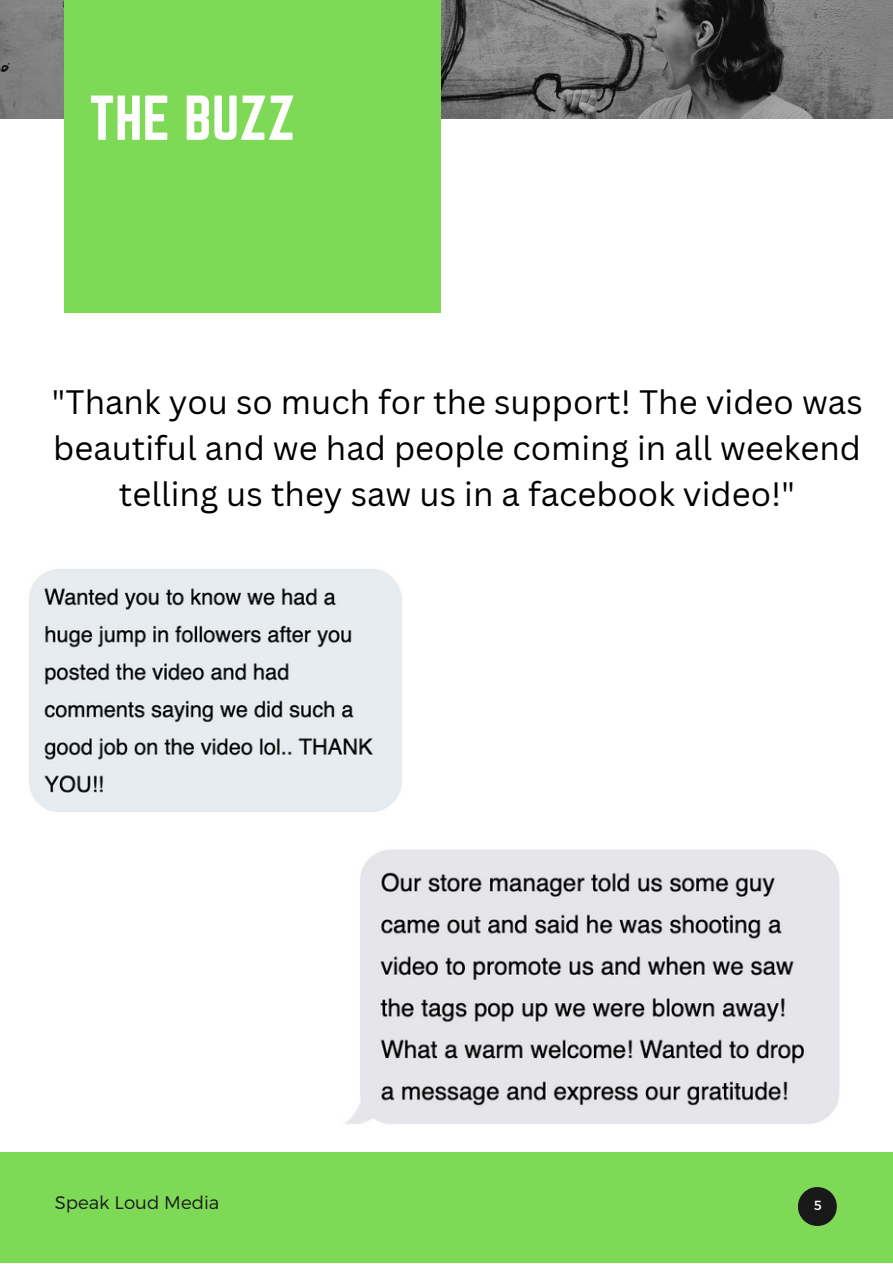
<style>
.page{position:relative;width:893px;height:1264px;background:#fff}
.page>*{position:absolute;margin:0;border:0;box-sizing:border-box;transform-origin:0 0}
.t1{font:55.35px "Norwester";color:#fff}
.t2{font:33px/46px "Canva Sans";color:#000;text-align:center}
.t3{font:300 18.15px "Montserrat";color:#191919}
.t4{font:13.2px "Montserrat";color:#fff}
</style>
<div class="page">
<div style="left:0;top:1152px;width:892px;height:110px;background:#7ed957"></div>
<svg style="left:798px;top:1187px;width:38px;height:38px"></svg>
<img style="left:0;top:0;width:892px;height:119px">
<div style="left:65px;top:0;width:375px;height:313px;background:#7ed957"></div>
<img style="left:29px;top:569px;width:373px;height:243px">
<img style="left:345px;top:849px;width:495px;height:275px">
<h1 class="t1" style="left:89px;top:84px;width:208px">THE BUZZ</h1>
<p class="t2" style="left:51px;top:378px;width:812px">"Thank you so much for the support! The video was beautiful and we had people coming in all weekend telling us they saw us in a facebook video!"</p>
<p class="t3" style="left:55px;top:1190px;width:166px">Speak Loud Media</p>
<p class="t4" style="left:814px;top:1196px;width:9px">5</p>
</div>
